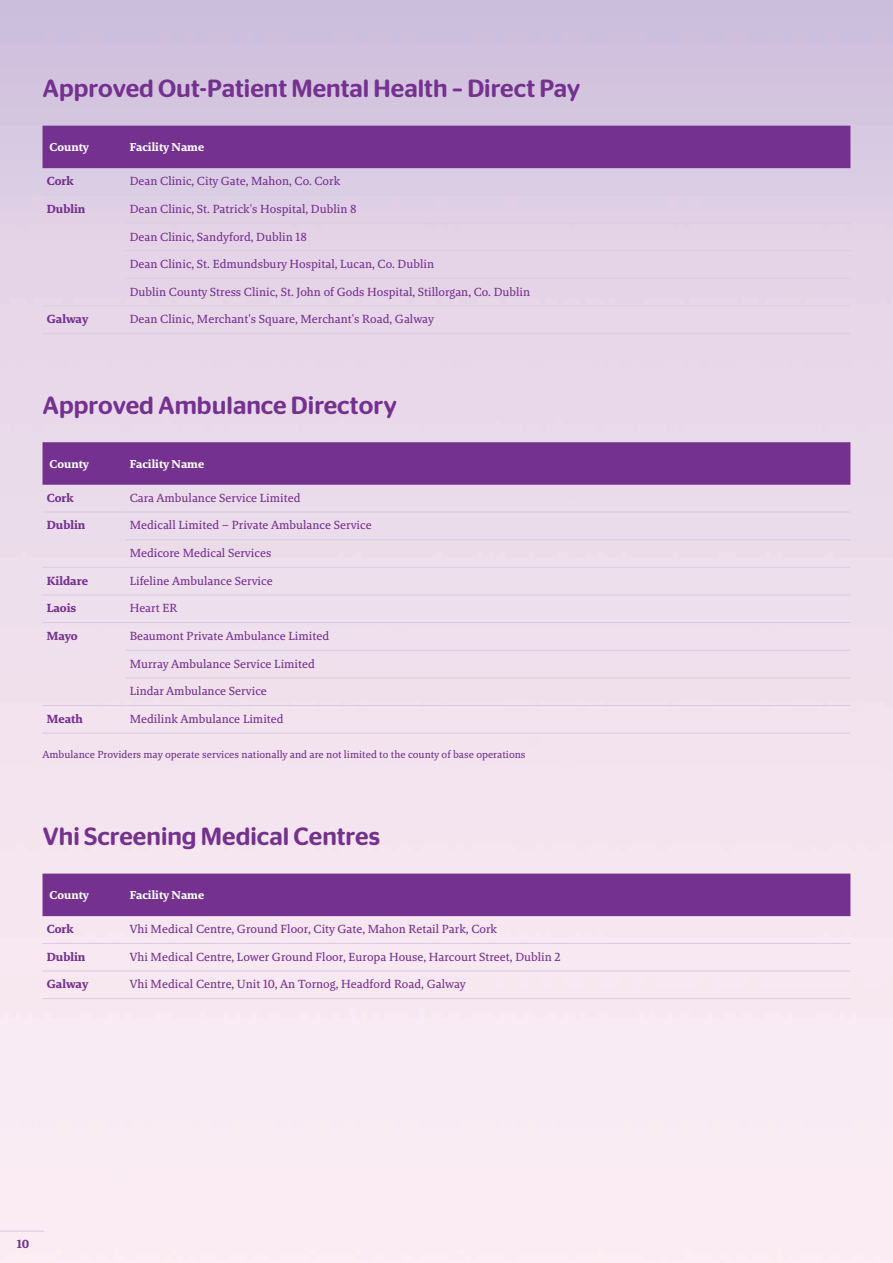
<style>
.page{position:relative;width:893px;height:1263px;background:#fff}
.page>*{position:absolute;margin:0;border:0;box-sizing:border-box;transform-origin:0 0}
.t1{font:500 24.9px "Stag Sans Round";color:#74318f}
.t2{font:12px "Brando Text LF";color:#74318f}
.t3{font:12px "Brando Bold LF";color:#74318f}
.t4{font:11.7px "Brando Bold LF";color:#fff}
.t5{font:10.5px "Brando Text LF";color:#74318f}
</style>
<div class="page">
<hr style="left:0;top:1231px;width:44px;height:1px;background:#d9cbe2">
<div style="left:43px;top:126px;width:807px;height:42px;background:#74318f"></div>
<hr style="left:43px;top:195px;width:82px;height:1px;background:#d9cbe2">
<hr style="left:43px;top:306px;width:82px;height:1px;background:#d9cbe2">
<hr style="left:43px;top:333px;width:82px;height:1px;background:#d9cbe2">
<hr style="left:125px;top:195px;width:725px;height:1px;background:#d9cbe2">
<hr style="left:125px;top:223px;width:725px;height:1px;background:#d9cbe2">
<hr style="left:125px;top:250px;width:725px;height:1px;background:#d9cbe2">
<hr style="left:125px;top:278px;width:725px;height:1px;background:#d9cbe2">
<hr style="left:125px;top:306px;width:725px;height:1px;background:#d9cbe2">
<hr style="left:125px;top:333px;width:725px;height:1px;background:#d9cbe2">
<div style="left:43px;top:442px;width:807px;height:43px;background:#74318f"></div>
<hr style="left:43px;top:512px;width:82px;height:1px;background:#d9cbe2">
<hr style="left:43px;top:567px;width:82px;height:1px;background:#d9cbe2">
<hr style="left:43px;top:594px;width:82px;height:1px;background:#d9cbe2">
<hr style="left:43px;top:622px;width:82px;height:1px;background:#d9cbe2">
<hr style="left:43px;top:705px;width:82px;height:1px;background:#d9cbe2">
<hr style="left:43px;top:733px;width:82px;height:1px;background:#d9cbe2">
<hr style="left:125px;top:512px;width:725px;height:1px;background:#d9cbe2">
<hr style="left:125px;top:539px;width:725px;height:1px;background:#d9cbe2">
<hr style="left:125px;top:567px;width:725px;height:1px;background:#d9cbe2">
<hr style="left:125px;top:594px;width:725px;height:1px;background:#d9cbe2">
<hr style="left:125px;top:622px;width:725px;height:1px;background:#d9cbe2">
<hr style="left:125px;top:650px;width:725px;height:1px;background:#d9cbe2">
<hr style="left:125px;top:677px;width:725px;height:1px;background:#d9cbe2">
<hr style="left:125px;top:705px;width:725px;height:1px;background:#d9cbe2">
<hr style="left:125px;top:733px;width:725px;height:1px;background:#d9cbe2">
<div style="left:43px;top:873px;width:807px;height:43px;background:#74318f"></div>
<hr style="left:43px;top:943px;width:82px;height:1px;background:#d9cbe2">
<hr style="left:43px;top:971px;width:82px;height:1px;background:#d9cbe2">
<hr style="left:43px;top:998px;width:82px;height:1px;background:#d9cbe2">
<hr style="left:125px;top:943px;width:725px;height:1px;background:#d9cbe2">
<hr style="left:125px;top:971px;width:725px;height:1px;background:#d9cbe2">
<hr style="left:125px;top:998px;width:725px;height:1px;background:#d9cbe2">
<h1 class="t1" style="left:43px;top:74px;width:539px">Approved Out-Patient Mental Health – Direct Pay</h1>
<p class="t4" style="left:50px;top:139px;width:41px">County</p>
<p class="t4" style="left:130px;top:139px;width:76px">Facility Name</p>
<p class="t3" style="left:47px;top:173px;width:29px">Cork</p>
<p class="t2" style="left:130px;top:173px;width:212px">Dean Clinic, City Gate, Mahon, Co. Cork</p>
<p class="t3" style="left:47px;top:201px;width:40px">Dublin</p>
<p class="t2" style="left:130px;top:201px;width:228px">Dean Clinic, St. Patrick's Hospital, Dublin 8</p>
<p class="t2" style="left:130px;top:228px;width:179px">Dean Clinic, Sandyford, Dublin 18</p>
<p class="t2" style="left:130px;top:256px;width:306px">Dean Clinic, St. Edmundsbury Hospital, Lucan, Co. Dublin</p>
<p class="t2" style="left:130px;top:284px;width:402px">Dublin County Stress Clinic, St. John of Gods Hospital, Stillorgan, Co. Dublin</p>
<p class="t3" style="left:47px;top:311px;width:43px">Galway</p>
<p class="t2" style="left:130px;top:311px;width:306px">Dean Clinic, Merchant's Square, Merchant's Road, Galway</p>
<h1 class="t1" style="left:43px;top:391px;width:356px">Approved Ambulance Directory</h1>
<p class="t4" style="left:50px;top:456px;width:41px">County</p>
<p class="t4" style="left:130px;top:456px;width:76px">Facility Name</p>
<p class="t3" style="left:47px;top:490px;width:29px">Cork</p>
<p class="t2" style="left:130px;top:490px;width:172px">Cara Ambulance Service Limited</p>
<p class="t3" style="left:47px;top:517px;width:40px">Dublin</p>
<p class="t2" style="left:130px;top:517px;width:243px">Medicall Limited – Private Ambulance Service</p>
<p class="t2" style="left:130px;top:545px;width:143px">Medicore Medical Services</p>
<p class="t3" style="left:47px;top:573px;width:43px">Kildare</p>
<p class="t2" style="left:130px;top:573px;width:145px">Lifeline Ambulance Service</p>
<p class="t3" style="left:47px;top:600px;width:31px">Laois</p>
<p class="t2" style="left:130px;top:600px;width:49px">Heart ER</p>
<p class="t3" style="left:47px;top:628px;width:33px">Mayo</p>
<p class="t2" style="left:130px;top:628px;width:201px">Beaumont Private Ambulance Limited</p>
<p class="t2" style="left:130px;top:656px;width:187px">Murray Ambulance Service Limited</p>
<p class="t2" style="left:130px;top:683px;width:139px">Lindar Ambulance Service</p>
<p class="t3" style="left:47px;top:711px;width:38px">Meath</p>
<p class="t2" style="left:130px;top:711px;width:155px">Medilink Ambulance Limited</p>
<p class="t5" style="left:43px;top:748px;width:485px">Ambulance Providers may operate services nationally and are not limited to the county of base operations</p>
<h1 class="t1" style="left:43px;top:822px;width:339px">Vhi Screening Medical Centres</h1>
<p class="t4" style="left:50px;top:887px;width:41px">County</p>
<p class="t4" style="left:130px;top:887px;width:76px">Facility Name</p>
<p class="t3" style="left:47px;top:921px;width:29px">Cork</p>
<p class="t2" style="left:130px;top:921px;width:369px">Vhi Medical Centre, Ground Floor, City Gate, Mahon Retail Park, Cork</p>
<p class="t3" style="left:47px;top:949px;width:40px">Dublin</p>
<p class="t2" style="left:130px;top:949px;width:433px">Vhi Medical Centre, Lower Ground Floor, Europa House, Harcourt Street, Dublin 2</p>
<p class="t3" style="left:47px;top:976px;width:43px">Galway</p>
<p class="t2" style="left:130px;top:976px;width:338px">Vhi Medical Centre, Unit 10, An Tornog, Headford Road, Galway</p>
<p class="t3" style="left:17px;top:1235px;width:14px">10</p>
</div>
